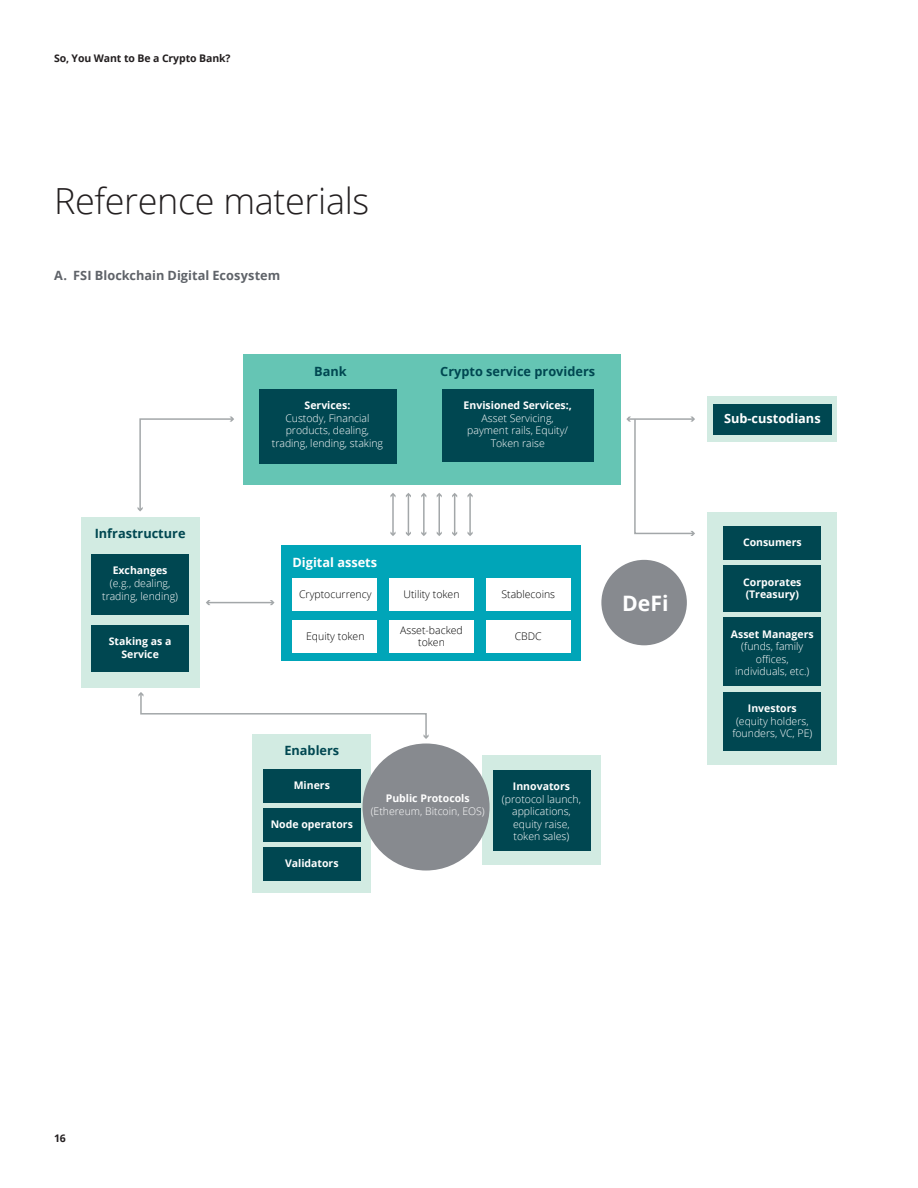
<style>
.page{position:relative;width:918px;height:1188px;background:#fff}
.page>*{position:absolute;margin:0;border:0;box-sizing:border-box;transform-origin:0 0}
.Story_heading_light{font:300 36px "Open Sans";letter-spacing:-.01em;color:#231f20}
.t1{font:700 21.3px "Open Sans";color:#fff}
.t2{font:700 12.75px "Open Sans";color:#004751}
.Subhead_C__8_5pt_12p{font:700 12.75px "Open Sans";letter-spacing:.005em;color:#5f6369}
.t3{font:700 12.75px "Open Sans";color:#fff}
.t4{font:300 10.5px/12.6px "Open Sans";color:#fff;text-align:center}
.t5{font:700 10.5px/12.6px "Open Sans";color:#fff;text-align:center}
.t6{font:300 10.5px/12.6px "Open Sans";color:#000;text-align:center}
.t7{font:700 10.5px "Open Sans";letter-spacing:-.01em;color:#231f20}
</style>
<div class="page">
<div style="left:707px;top:513px;width:130px;height:252px;background:#d2ebe2"></div>
<div style="left:707px;top:396px;width:130px;height:46px;background:#d2ebe2"></div>
<div style="left:281px;top:545px;width:300px;height:115px;background:#00a5b8"></div>
<div style="left:293px;top:578px;width:84px;height:33px;background:#fff"></div>
<div style="left:389px;top:578px;width:85px;height:33px;background:#fff"></div>
<div style="left:486px;top:578px;width:85px;height:33px;background:#fff"></div>
<div style="left:293px;top:620px;width:84px;height:33px;background:#fff"></div>
<div style="left:389px;top:620px;width:85px;height:33px;background:#fff"></div>
<div style="left:486px;top:620px;width:85px;height:33px;background:#fff"></div>
<hr style="left:208px;top:602px;width:65px;height:1px;background:#a3a7a9">
<svg style="left:270px;top:600px;width:5px;height:5px"></svg>
<svg style="left:206px;top:600px;width:5px;height:5px"></svg>
<svg style="left:138px;top:417px;width:96px;height:94px"></svg>
<svg style="left:138px;top:692px;width:291px;height:47px"></svg>
<svg style="left:626px;top:417px;width:69px;height:119px"></svg>
<hr style="left:408px;top:494px;width:1px;height:40px;background:#a3a7a9">
<svg style="left:406px;top:531px;width:5px;height:5px"></svg>
<svg style="left:406px;top:493px;width:5px;height:4px"></svg>
<hr style="left:392px;top:494px;width:2px;height:40px;background:#a3a7a9">
<svg style="left:390px;top:531px;width:6px;height:5px"></svg>
<svg style="left:390px;top:493px;width:6px;height:4px"></svg>
<hr style="left:423px;top:494px;width:2px;height:40px;background:#a3a7a9">
<svg style="left:421px;top:531px;width:5px;height:5px"></svg>
<svg style="left:421px;top:493px;width:5px;height:4px"></svg>
<hr style="left:454px;top:494px;width:1px;height:40px;background:#a3a7a9">
<svg style="left:452px;top:531px;width:5px;height:5px"></svg>
<svg style="left:452px;top:493px;width:5px;height:4px"></svg>
<hr style="left:439px;top:494px;width:1px;height:40px;background:#a3a7a9">
<svg style="left:437px;top:531px;width:5px;height:5px"></svg>
<svg style="left:437px;top:493px;width:5px;height:4px"></svg>
<hr style="left:469px;top:494px;width:2px;height:40px;background:#a3a7a9">
<svg style="left:468px;top:531px;width:5px;height:5px"></svg>
<svg style="left:468px;top:493px;width:5px;height:4px"></svg>
<div style="left:81px;top:518px;width:119px;height:170px;background:#d2ebe2"></div>
<div style="left:91px;top:554px;width:98px;height:61px;background:#004751"></div>
<div style="left:91px;top:625px;width:98px;height:46px;background:#004751"></div>
<div style="left:482px;top:755px;width:119px;height:110px;background:#d2ebe2"></div>
<div style="left:493px;top:770px;width:97px;height:80px;background:#004751"></div>
<div style="left:713px;top:404px;width:119px;height:30px;background:#004751"></div>
<div style="left:243px;top:354px;width:377px;height:130px;background:#65c5b4"></div>
<div style="left:260px;top:389px;width:137px;height:75px;background:#004751"></div>
<div style="left:442px;top:389px;width:151px;height:73px;background:#004751"></div>
<div style="left:724px;top:565px;width:97px;height:47px;background:#004751"></div>
<div style="left:724px;top:526px;width:97px;height:34px;background:#004751"></div>
<div style="left:252px;top:734px;width:119px;height:159px;background:#d2ebe2"></div>
<div style="left:263px;top:769px;width:98px;height:34px;background:#004751"></div>
<div style="left:263px;top:808px;width:98px;height:33px;background:#004751"></div>
<div style="left:263px;top:847px;width:98px;height:33px;background:#004751"></div>
<div style="left:724px;top:617px;width:97px;height:69px;background:#004751"></div>
<div style="left:724px;top:692px;width:97px;height:59px;background:#004751"></div>
<div style="left:601px;top:560px;width:86px;height:85px;background:#878a8f;border-radius:50%"></div>
<div style="left:363px;top:744px;width:127px;height:127px;background:#878a8f;border-radius:50%"></div>
<p class="t7" style="left:54px;top:51px;width:178px">So, You Want to Be a Crypto Bank?</p>
<p class="Story_heading_light" style="left:54px;top:176px;width:317px">Reference materials</p>
<p class="Subhead_C__8_5pt_12p" style="left:54px;top:266px;width:228px">A. FSI Blockchain Digital Ecosystem</p>
<p class="t2" style="left:95px;top:525px;width:92px">Infrastructure</p>
<p class="t5" style="left:113px;top:564px;width:56px">Exchanges</p>
<p class="t4" style="left:102px;top:577px;width:77px">(e.g., dealing, trading, lending)</p>
<p class="t5" style="left:109px;top:635px;width:64px">Staking as a<br>Service</p>
<p class="t2" style="left:314px;top:362px;width:34px">Bank</p>
<p class="t2" style="left:440px;top:362px;width:156px">Crypto service providers</p>
<p class="t5" style="left:305px;top:399px;width:47px">Services:</p>
<p class="t4" style="left:272px;top:411px;width:113px">Custody, Financial products, dealing, trading, lending, staking</p>
<p class="t5" style="left:464px;top:399px;width:110px">Envisioned Services:,</p>
<p class="t4" style="left:467px;top:411px;width:102px">Asset Servicing, payment rails, Equity/<br>Token raise</p>
<p class="t3" style="left:293px;top:553px;width:86px">Digital assets</p>
<p class="t6" style="left:299px;top:588px;width:74px">Cryptocurrency</p>
<p class="t6" style="left:404px;top:588px;width:57px">Utility token</p>
<p class="t6" style="left:501px;top:588px;width:55px">Stablecoins</p>
<p class="t6" style="left:306px;top:630px;width:60px">Equity token</p>
<p class="t6" style="left:400px;top:623px;width:64px">Asset-backed token</p>
<p class="t6" style="left:515px;top:630px;width:29px">CBDC</p>
<h2 class="t1" style="left:622px;top:589px;width:48px">DeFi</h2>
<p class="t2" style="left:284px;top:741px;width:56px">Enablers</p>
<p class="t5" style="left:294px;top:779px;width:38px">Miners</p>
<p class="t5" style="left:271px;top:818px;width:84px">Node operators</p>
<p class="t5" style="left:285px;top:857px;width:55px">Validators</p>
<p class="t5" style="left:386px;top:792px;width:85px">Public Protocols</p>
<p class="t4" style="left:371px;top:804px;width:115px">(Ethereum, Bitcoin, EOS)</p>
<p class="t5" style="left:513px;top:780px;width:59px">Innovators</p>
<p class="t4" style="left:502px;top:792px;width:81px">(protocol launch, applications, equity raise, token sales)</p>
<p class="t3" style="left:724px;top:409px;width:98px">Sub-custodians</p>
<p class="t5" style="left:743px;top:536px;width:60px">Consumers</p>
<p class="t5" style="left:743px;top:575px;width:60px;text-align:left">Corporates (Treasury)</p>
<p class="t5" style="left:731px;top:627px;width:84px">Asset Managers</p>
<p class="t4" style="left:735px;top:640px;width:76px">(funds, family offices, individuals, etc.)</p>
<p class="t5" style="left:748px;top:702px;width:50px">Investors</p>
<p class="t4" style="left:732px;top:715px;width:82px">(equity holders, founders, VC, PE)</p>
<p class="t7" style="left:54px;top:1131px;width:13px">16</p>
</div>
